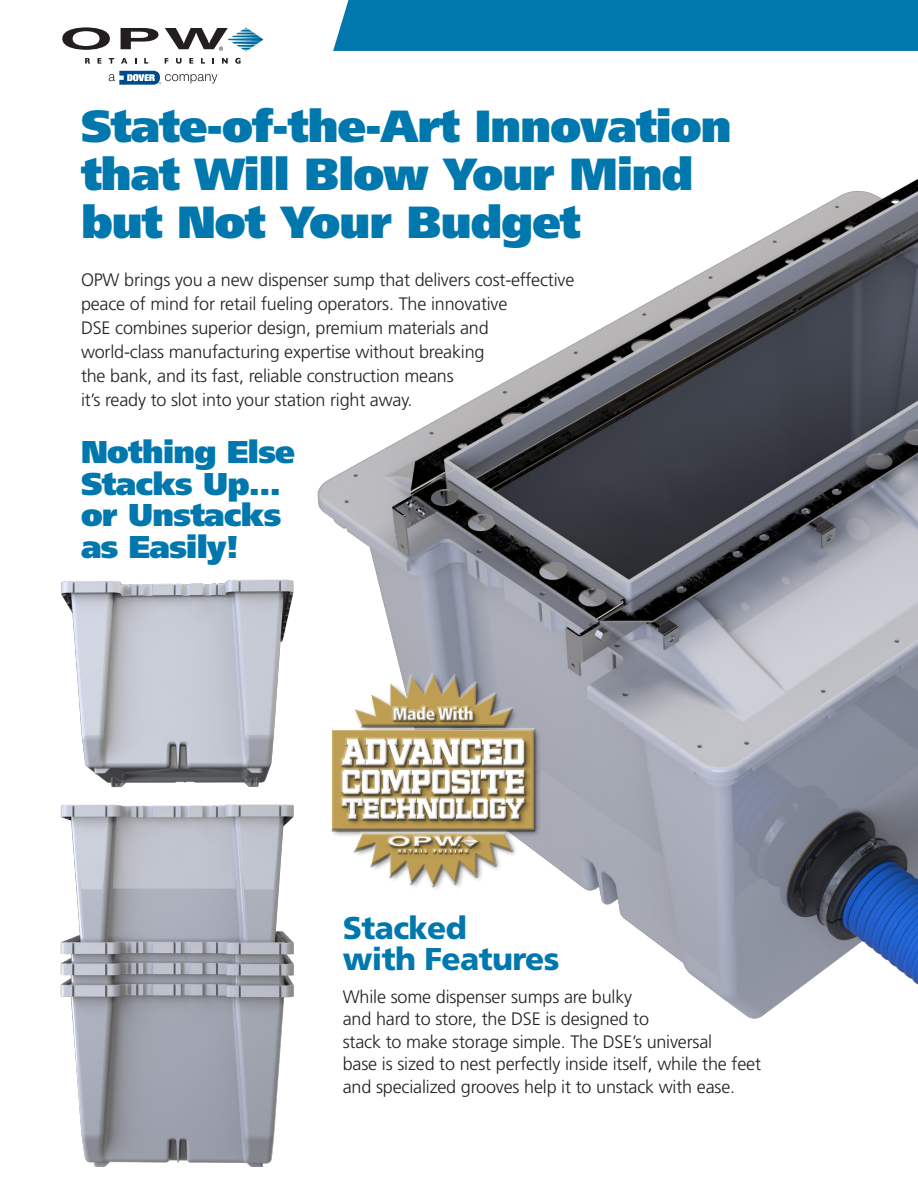
<style>
.page{position:relative;width:918px;height:1188px;background:#fff}
.page>*{position:absolute;margin:0;border:0;box-sizing:border-box;transform-origin:0 0}
.CoverTitle{font:900 45px/48px "Frutiger LT Std";letter-spacing:-.02em;color:#0078ae}
.CoverTitle-2{font:900 31.5px/31.5px "Frutiger LT Std";letter-spacing:-.02em;color:#0078ae}
.t1{font:900 31.5px/31.5px "Frutiger LT Std";letter-spacing:-.02em;color:#0078ae}
.t2{font:300 18px/24px "Frutiger LT Std";letter-spacing:-.01em;color:#231f20}
</style>
<div class="page">
<img style="left:317px;top:179px;width:601px;height:840px">
<img style="left:60px;top:565px;width:263px;height:601px">
<div style="left:333px;top:0;width:585px;height:51px;background:#0078ae"></div>
<div style="left:330px;top:673px;width:212px;height:219px;background:#231f20;opacity:.5"></div>
<div style="left:330px;top:674px;width:206px;height:214px;background:#231f20;opacity:.75"></div>
<div style="left:340px;top:705px;width:192px;height:155px;background:#231f20;opacity:.5"></div>
<svg style="left:355px;top:674px;width:157px;height:32px"></svg>
<svg style="left:355px;top:855px;width:157px;height:30px"></svg>
<div style="left:340px;top:707px;width:186px;height:148px;background:#231f20;opacity:.75"></div>
<svg style="left:85px;top:58px;width:5px;height:6px"></svg>
<svg style="left:98px;top:58px;width:3px;height:6px"></svg>
<svg style="left:109px;top:58px;width:5px;height:6px"></svg>
<svg style="left:121px;top:58px;width:6px;height:6px"></svg>
<svg style="left:144px;top:58px;width:4px;height:6px"></svg>
<svg style="left:165px;top:58px;width:3px;height:6px"></svg>
<svg style="left:176px;top:58px;width:6px;height:6px"></svg>
<svg style="left:189px;top:58px;width:4px;height:6px"></svg>
<svg style="left:201px;top:58px;width:4px;height:6px"></svg>
<svg style="left:222px;top:58px;width:6px;height:6px"></svg>
<svg style="left:235px;top:58px;width:6px;height:6px"></svg>
<svg style="left:62px;top:27px;width:48px;height:23px"></svg>
<svg style="left:121px;top:28px;width:38px;height:21px"></svg>
<svg style="left:165px;top:27px;width:98px;height:25px"></svg>
<svg style="left:109px;top:71px;width:108px;height:14px"></svg>
<p class="CoverTitle" style="left:81px;top:102px;width:652px">State-of-the-Art Innovation that Will Blow Your Mind but Not Your Budget</p>
<p class="t2" style="left:81px;top:268px;width:495px">OPW brings you a new dispenser sump that delivers cost-effective peace of mind for retail fueling operators. The innovative<br>DSE combines superior design, premium materials and world-class manufacturing expertise without breaking<br>the bank, and its fast, reliable construction means<br>it’s ready to slot into your station right away.</p>
<p class="CoverTitle-2" style="left:81px;top:436px;width:216px">Nothing Else<br>Stacks Up… or Unstacks as Easily!</p>
<p class="t1" style="left:343px;top:912px;width:218px">Stacked<br>with Features</p>
<p class="t2" style="left:343px;top:986px;width:420px;line-height:22.5px">While some dispenser sumps are bulky<br>and hard to store, the DSE is designed to<br>stack to make storage simple. The DSE’s universal<br>base is sized to nest perfectly inside itself, while the feet and specialized grooves help it to unstack with ease.</p>
</div>
